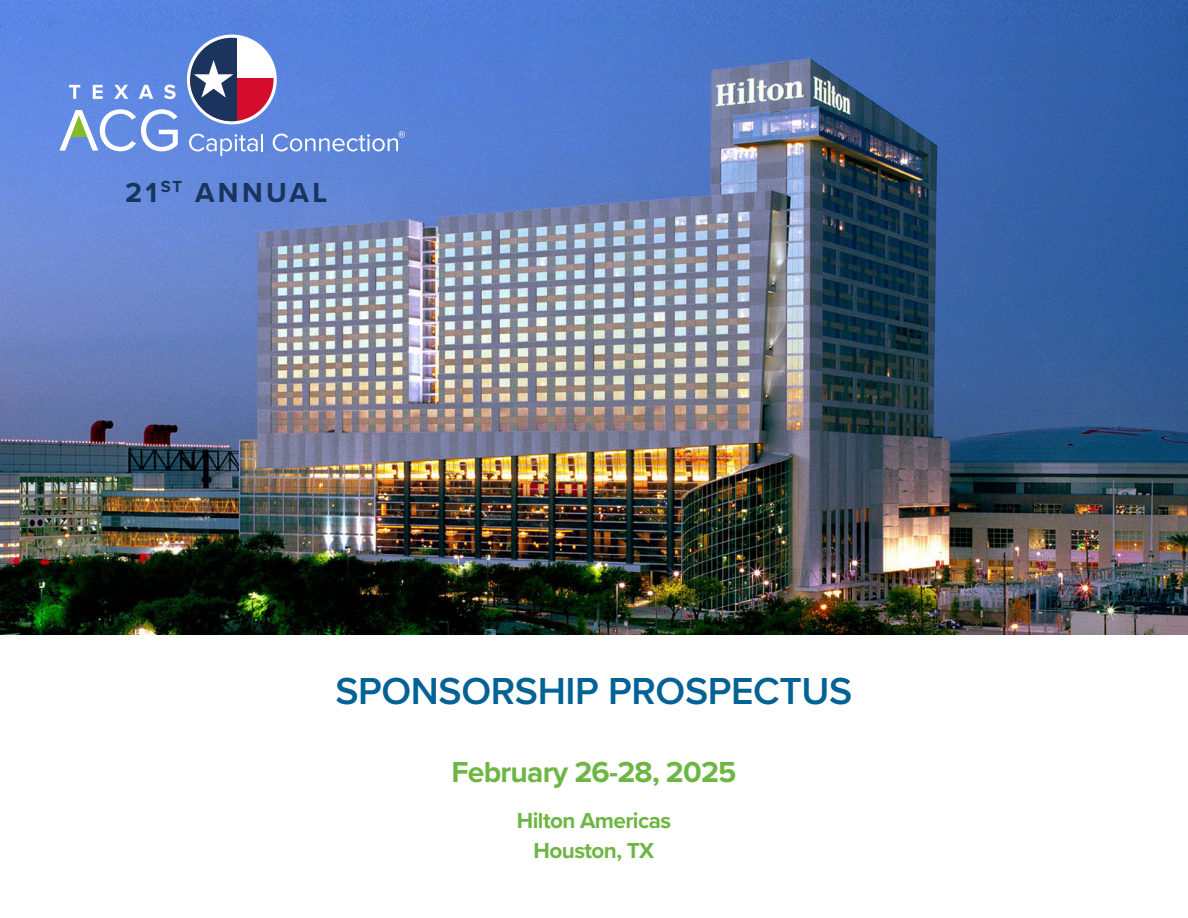
<style>
.page{position:relative;width:1188px;height:918px;background:#fff}
.page>*{position:absolute;margin:0;border:0;box-sizing:border-box;transform-origin:0 0}
.head{font:600 39px "Proxima Nova";letter-spacing:-.01em;color:#006295}
.t1{font:700 30px "Proxima Nova";letter-spacing:-.025em;color:#6eb644}
.t2{font:700 28.5px "Proxima Nova";letter-spacing:.12em;color:#18355e}
.t3{font:700 22.5px "Proxima Nova";letter-spacing:-.025em;color:#6eb644}
</style>
<div class="page">
<img style="left:0;top:0;width:1188px;height:634px">
<svg style="left:69px;top:85px;width:11px;height:14px"></svg>
<svg style="left:93px;top:85px;width:10px;height:14px"></svg>
<svg style="left:114px;top:85px;width:14px;height:14px"></svg>
<svg style="left:139px;top:85px;width:14px;height:14px"></svg>
<svg style="left:164px;top:85px;width:12px;height:14px"></svg>
<svg style="left:59px;top:109px;width:119px;height:42px"></svg>
<svg style="left:189px;top:134px;width:74px;height:22px;background:#87a4e6"></svg>
<svg style="left:273px;top:131px;width:132px;height:20px;background:#7f9fe2"></svg>
<svg style="left:187px;top:35px;width:90px;height:89px"></svg>
<p class="t2" style="left:125px;top:171px;width:204px">21<sup>ST</sup> ANNUAL</p>
<p class="head" style="left:335px;top:662px;width:519px">SPONSORSHIP PROSPECTUS</p>
<p class="t1" style="left:452px;top:750px;width:286px">February 26-28, 2025</p>
<p class="t3" style="left:517px;top:803px;width:156px">Hilton Americas</p>
<p class="t3" style="left:534px;top:834px;width:122px">Houston, TX</p>
</div>
